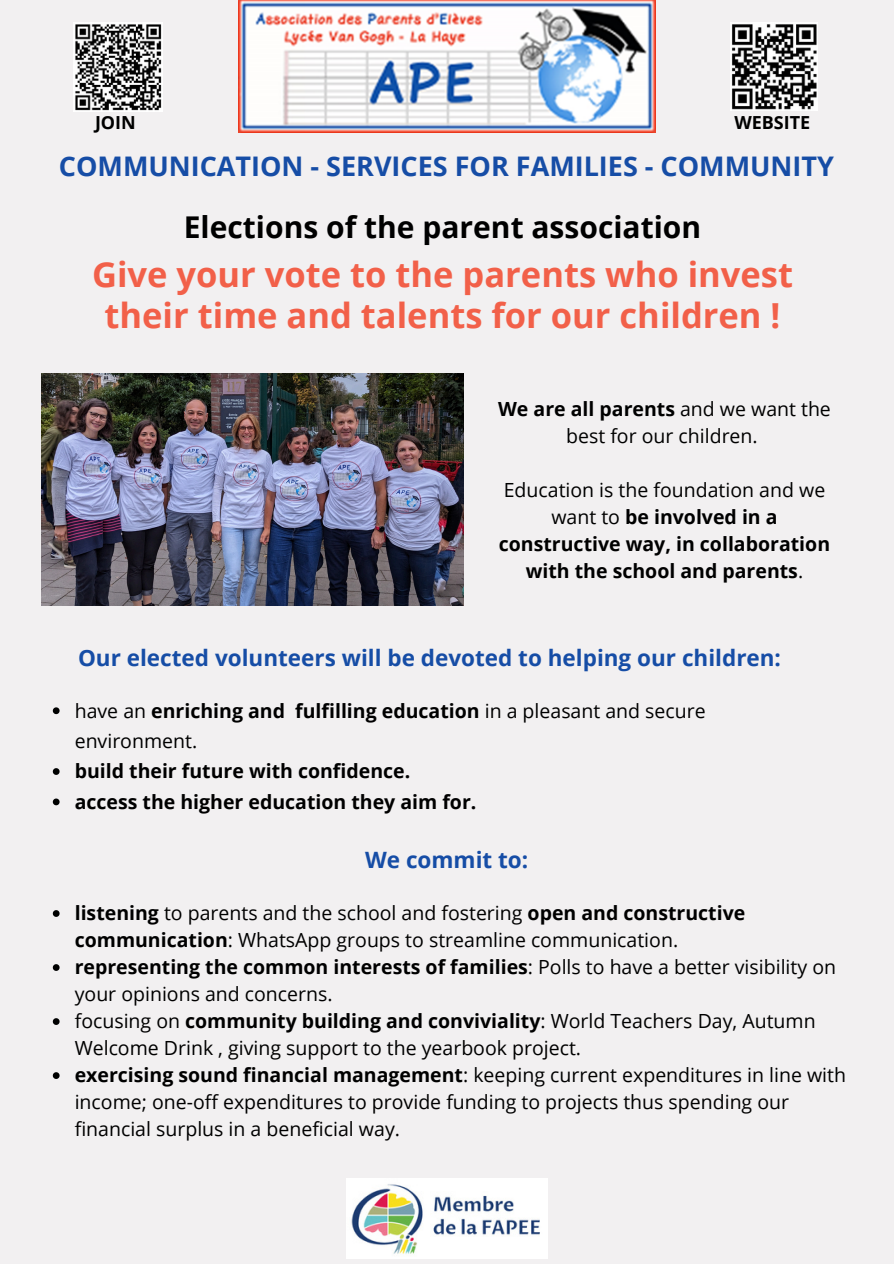
<style>
.page{position:relative;width:894px;height:1264px;background:#fff}
.page>*{position:absolute;margin:0;border:0;box-sizing:border-box;transform-origin:0 0}
.t1{font:700 34.5px/40.5px "Open Sans";color:#f26049;text-align:center}
.t2{font:700 30px "Open Sans";color:#000}
.t3{font:700 27px "Open Sans";color:#164da6}
.t4{font:700 22.5px "Open Sans";color:#164da6}
.t5{font:19.5px/27px "Open Sans";color:#000}
.t6{font:700 19.5px/27px "Open Sans";color:#000;text-align:center}
.t7{font:700 18px "Open Sans";color:#000}
.s1{font-weight:700}
.s2{font-weight:400}
</style>
<div class="page">
<div style="left:0;top:0;width:893px;height:1263px;background:#f2f0f1"></div>
<img style="left:238px;top:0;width:417px;height:133px">
<svg style="left:53px;top:707px;width:7px;height:7px"></svg>
<svg style="left:53px;top:768px;width:7px;height:7px"></svg>
<svg style="left:53px;top:798px;width:7px;height:7px"></svg>
<img style="left:346px;top:1178px;width:201px;height:80px">
<img style="left:74px;top:23px;width:89px;height:89px">
<img style="left:730px;top:23px;width:87px;height:88px">
<img style="left:42px;top:374px;width:421px;height:231px">
<svg style="left:53px;top:910px;width:7px;height:6px"></svg>
<svg style="left:53px;top:964px;width:7px;height:6px"></svg>
<svg style="left:53px;top:1018px;width:7px;height:6px"></svg>
<svg style="left:53px;top:1072px;width:7px;height:6px"></svg>
<p class="t7" style="left:95px;top:110px;width:42px">JOIN</p>
<p class="t7" style="left:734px;top:110px;width:77px">WEBSITE</p>
<p class="t3" style="left:59px;top:147px;width:776px">COMMUNICATION - SERVICES FOR FAMILIES - COMMUNITY</p>
<p class="t2" style="left:184px;top:206px;width:518px">Elections of the parent association</p>
<p class="t1" style="left:92px;top:254px;width:702px">Give your vote to the parents who invest their time and talents for our children !</p>
<p class="t5" style="left:498px;top:394px;width:334px;text-align:center"><span class="s1">We are all parents</span> and we want the best for our children.</p>
<p class="t6" style="left:498px;top:475px;width:333px"><span class="s2">Education is the foundation and we want to</span> be involved in a constructive way, in collaboration with the school and parents<span class="s2">.</span></p>
<h4 class="t4" style="left:78px;top:641px;width:704px">Our elected volunteers will be devoted to helping our children:</h4>
<p class="t5" style="left:75px;top:694px;width:632px;line-height:30.3px">have an <span class="s1">enriching and fulfilling education</span> in a pleasant and secure environment.</p>
<p class="t6" style="left:75px;top:757px;width:337px">build their future with confidence.</p>
<h4 class="t6" style="left:75px;top:787px;width:403px">access the higher education they aim for.</h4>
<p class="t4" style="left:365px;top:844px;width:165px">We commit to:</p>
<p class="t5" style="left:75px;top:899px;width:672px"><span class="s1">listening</span> to parents and the school and fostering <span class="s1">open and constructive communication</span>: WhatsApp groups to streamline communication.</p>
<h3 class="t5" style="left:75px;top:953px;width:762px"><span class="s1">representing the common interests of families</span>: Polls to have a better visibility on your opinions and concerns.</h3>
<p class="t5" style="left:75px;top:1007px;width:742px">focusing on <span class="s1">community building and conviviality</span>: World Teachers Day, Autumn<br>Welcome Drink , giving support to the yearbook project.</p>
<p class="t5" style="left:75px;top:1061px;width:772px"><span class="s1">exercising sound financial management</span>: keeping current expenditures in line with income; one-off expenditures to provide funding to projects thus spending our financial surplus in a beneficial way.</p>
</div>
